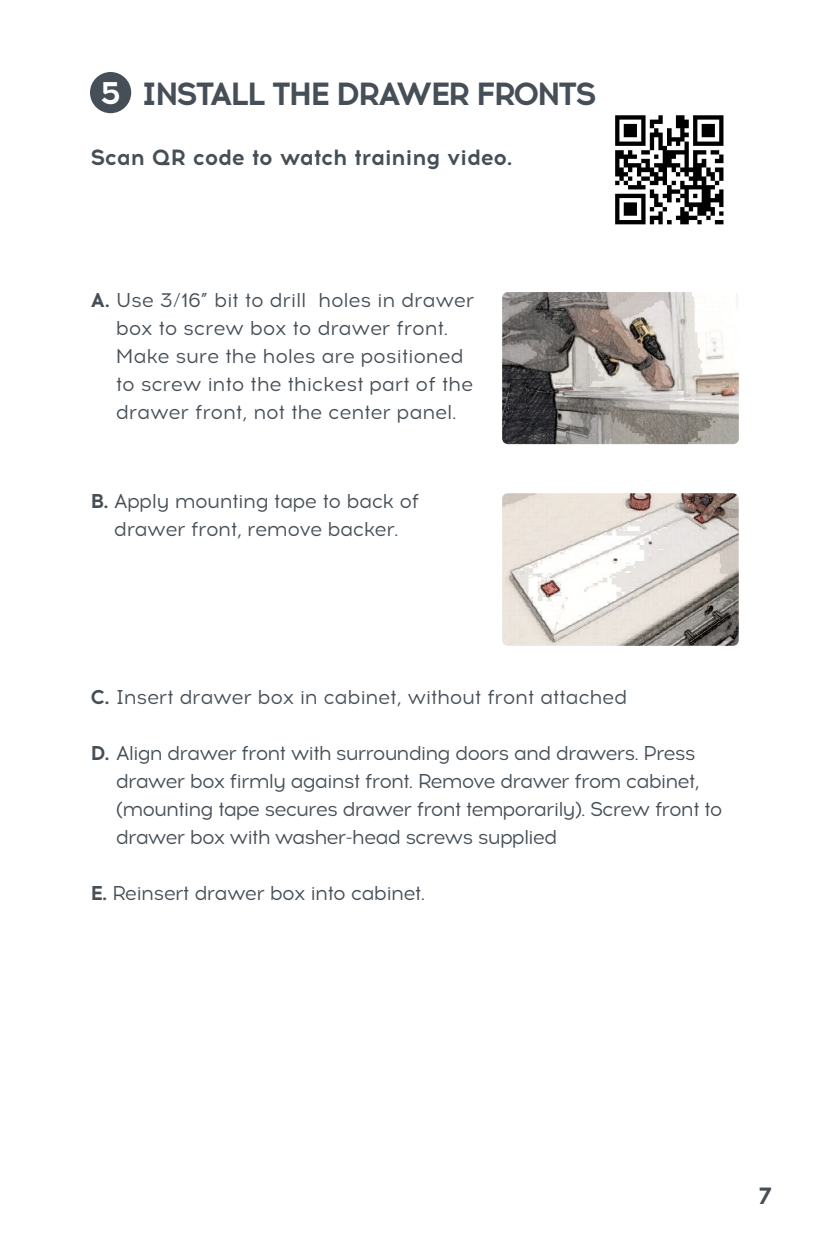
<style>
.page{position:relative;width:828px;height:1260px;background:#fff}
.page>*{position:absolute;margin:0;border:0;box-sizing:border-box;transform-origin:0 0}
.t1{font:700 32px "Acrom";letter-spacing:-.08em;color:#464f57}
.t2{font:700 32px "Acrom";color:#fff}
.t3{font:700 24px "Acrom";color:#464f57}
.t4{font:700 22px "Acrom";letter-spacing:-.015em;color:#464f57}
.t5{font:20px/28px "Acrom";letter-spacing:-.04em;color:#464f57;text-align:center}
.t6{font:20px/28px "Acrom";letter-spacing:-.015em;color:#464f57}
.t7{font:20px "Acrom";letter-spacing:-.02em;color:#464f57}
.s1{font-weight:700}
</style>
<div class="page">
<img style="left:502px;top:493px;width:237px;height:153px">
<img style="left:502px;top:292px;width:237px;height:152px">
<div style="left:90px;top:72px;width:41px;height:41px;background:#464f57;border-radius:50%"></div>
<img style="left:615px;top:115px;width:109px;height:110px">
<p class="t2" style="left:100px;top:70px;width:22px">5</p>
<p class="t1" style="left:141px;top:71px;width:457px">INSTALL THE DRAWER FRONTS</p>
<p class="t4" style="left:90px;top:142px;width:424px">Scan QR code to watch training video.</p>
<p class="t6" style="left:116px;top:287px;width:360px;text-indent:-25px"><span class="s1">A.</span> Use 3/16” bit to drill holes in drawer box to screw box to drawer front.<br>Make sure the holes are positioned to screw into the thickest part of the drawer front, not the center panel.</p>
<p class="t5" style="left:90px;top:488px;width:331px"><span class="s1">B.</span> Apply mounting tape to back of drawer front, remove backer.</p>
<p class="t7" style="left:90px;top:684px;width:539px"><span class="s1">C.</span> Insert drawer box in cabinet, without front attached</p>
<p class="t5" style="left:116px;top:740px;width:608px;text-align:left;text-indent:-26px"><span class="s1">D.</span> Align drawer front with surrounding doors and drawers. Press drawer box firmly against front. Remove drawer from cabinet, (mounting tape secures drawer front temporarily). Screw front to drawer box with washer-head screws supplied</p>
<p class="t5" style="left:90px;top:880px;width:336px"><span class="s1">E.</span> Reinsert drawer box into cabinet.</p>
<p class="t3" style="left:759px;top:1179px;width:15px">7</p>
</div>
